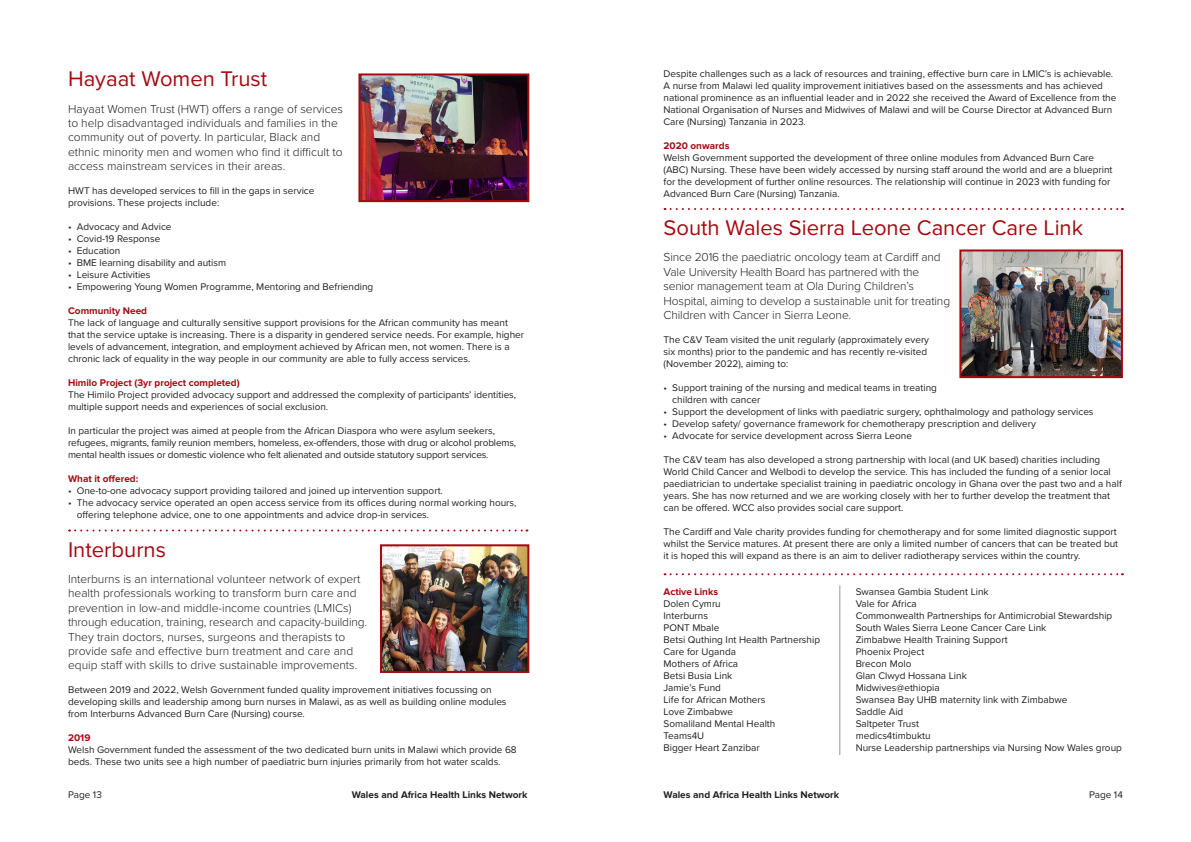
<style>
.page{position:relative;width:1191px;height:842px;background:#fff}
.page>*{position:absolute;margin:0;border:0;box-sizing:border-box;transform-origin:0 0}
.Paragraph_Style_1{font:22px "Proxima Nova";color:#a50a11}
.Paragraph_Style_1-2{font:300 12px/14.4px "Proxima Nova";color:#231f20}
.Paragraph_Style_1-3{font:10px/12px "Proxima Nova";color:#231f20}
.Paragraph_Style_1-4{font:700 10px "Proxima Nova";color:#a50a11}
.Paragraph_Style_1-5{font:700 10px "Proxima Nova";color:#231f20}
</style>
<div class="page">
<svg style="left:69px;top:529px;width:458px;height:2px"></svg>
<svg style="left:664px;top:208px;width:459px;height:2px"></svg>
<svg style="left:664px;top:573px;width:459px;height:2px"></svg>
<img style="left:361px;top:76px;width:165px;height:123px">
<div style="left:358px;top:73px;width:171px;height:129px;border:2px solid #a50a11"></div>
<img style="left:962px;top:252px;width:158px;height:123px">
<div style="left:959px;top:249px;width:164px;height:129px;border:2px solid #a50a11"></div>
<img style="left:383px;top:547px;width:143px;height:123px">
<div style="left:380px;top:544px;width:149px;height:129px;border:2px solid #a50a11"></div>
<hr style="left:839px;top:585px;width:1px;height:170px;background:#939598">
<p class="Paragraph_Style_1" style="left:68px;top:62px;width:201px">Hayaat Women Trust</p>
<p class="Paragraph_Style_1-2" style="left:68px;top:101px;width:276px">Hayaat Women Trust (HWT) offers a range of services to help disadvantaged individuals and families in the community out of poverty. In particular, Black and ethnic minority men and women who find it difficult to access mainstream services in their areas.</p>
<p class="Paragraph_Style_1-3" style="left:68px;top:184px;width:248px">HWT has developed services to fill in the gaps in service provisions. These projects include:</p>
<p class="Paragraph_Style_1-3" style="left:68px;top:220px;width:105px">• Advocacy and Advice</p>
<p class="Paragraph_Style_1-3" style="left:68px;top:232px;width:94px">• Covid-19 Response</p>
<p class="Paragraph_Style_1-3" style="left:68px;top:244px;width:54px">• Education</p>
<p class="Paragraph_Style_1-3" style="left:68px;top:256px;width:160px">• BME learning disability and autism</p>
<p class="Paragraph_Style_1-3" style="left:68px;top:268px;width:84px">• Leisure Activities</p>
<p class="Paragraph_Style_1-3" style="left:68px;top:280px;width:307px">• Empowering Young Women Programme, Mentoring and Befriending</p>
<p class="Paragraph_Style_1-4" style="left:68px;top:306px;width:81px">Community Need</p>
<p class="Paragraph_Style_1-3" style="left:68px;top:316px;width:457px">The lack of language and culturally sensitive support provisions for the African community has meant that the service uptake is increasing. There is a disparity in gendered service needs. For example, higher levels of advancement, integration, and employment achieved by African men, not women. There is a chronic lack of equality in the way people in our community are able to fully access services.</p>
<p class="Paragraph_Style_1-4" style="left:68px;top:378px;width:173px">Himilo Project (3yr project completed)</p>
<p class="Paragraph_Style_1-3" style="left:68px;top:388px;width:450px">The Himilo Project provided advocacy support and addressed the complexity of participants’ identities, multiple support needs and experiences of social exclusion.</p>
<p class="Paragraph_Style_1-3" style="left:68px;top:424px;width:450px">In particular the project was aimed at people from the African Diaspora who were asylum seekers, refugees, migrants, family reunion members, homeless, ex-offenders, those with drug or alcohol problems, mental health issues or domestic violence who felt alienated and outside statutory support services.</p>
<p class="Paragraph_Style_1-4" style="left:68px;top:474px;width:72px">What it offered:</p>
<p class="Paragraph_Style_1-3" style="left:68px;top:484px;width:376px">• One-to-one advocacy support providing tailored and joined up intervention support.</p>
<p class="Paragraph_Style_1-3" style="left:77px;top:496px;width:441px;text-indent:-9px">• The advocacy service operated an open access service from its offices during normal working hours, offering telephone advice, one to one appointments and advice drop-in services.</p>
<p class="Paragraph_Style_1" style="left:68px;top:533px;width:99px">Interburns</p>
<p class="Paragraph_Style_1-2" style="left:68px;top:571px;width:301px">Interburns is an international volunteer network of expert health professionals working to transform burn care and prevention in low-and middle-income countries (LMICs) through education, training, research and capacity-building.<br>They train doctors, nurses, surgeons and therapists to provide safe and effective burn treatment and care and equip staff with skills to drive sustainable improvements.</p>
<p class="Paragraph_Style_1-3" style="left:68px;top:684px;width:440px">Between 2019 and 2022, Welsh Government funded quality improvement initiatives focussing on developing skills and leadership among burn nurses in Malawi, as as well as building online modules from Interburns Advanced Burn Care (Nursing) course.</p>
<p class="Paragraph_Style_1-4" style="left:68px;top:733px;width:24px">2019</p>
<p class="Paragraph_Style_1-3" style="left:68px;top:744px;width:450px">Welsh Government funded the assessment of the two dedicated burn units in Malawi which provide 68 beds. These two units see a high number of paediatric burn injuries primarily from hot water scalds.</p>
<p class="Paragraph_Style_1-3" style="left:663px;top:67px;width:454px">Despite challenges such as a lack of resources and training, effective burn care in LMIC’s is achievable.<br>A nurse from Malawi led quality improvement initiatives based on the assessments and has achieved national prominence as an influential leader and in 2022 she received the Award of Excellence from the National Organisation of Nurses and Midwives of Malawi and will be Course Director at Advanced Burn Care (Nursing) Tanzania in 2023.</p>
<p class="Paragraph_Style_1-4" style="left:663px;top:141px;width:67px">2020 onwards</p>
<p class="Paragraph_Style_1-3" style="left:663px;top:151px;width:450px">Welsh Government supported the development of three online modules from Advanced Burn Care (ABC) Nursing. These have been widely accessed by nursing staff around the world and are a blueprint for the development of further online resources. The relationship will continue in 2023 with funding for Advanced Burn Care (Nursing) Tanzania.</p>
<p class="Paragraph_Style_1" style="left:663px;top:211px;width:421px">South Wales Sierra Leone Cancer Care Link</p>
<p class="Paragraph_Style_1-2" style="left:663px;top:250px;width:288px">Since 2016 the paediatric oncology team at Cardiff and Vale University Health Board has partnered with the senior management team at Ola During Children’s Hospital, aiming to develop a sustainable unit for treating Children with Cancer in Sierra Leone.</p>
<p class="Paragraph_Style_1-3" style="left:663px;top:333px;width:267px">The C&amp;V Team visited the unit regularly (approximately every six months) prior to the pandemic and has recently re-visited (November 2022), aiming to:</p>
<p class="Paragraph_Style_1-3" style="left:672px;top:381px;width:266px;text-indent:-9px">• Support training of the nursing and medical teams in treating children with cancer</p>
<p class="Paragraph_Style_1-3" style="left:663px;top:405px;width:431px">• Support the development of links with paediatric surgery, ophthalmology and pathology services</p>
<p class="Paragraph_Style_1-3" style="left:663px;top:417px;width:374px">• Develop safety/ governance framework for chemotherapy prescription and delivery</p>
<p class="Paragraph_Style_1-3" style="left:663px;top:429px;width:250px">• Advocate for service development across Sierra Leone</p>
<p class="Paragraph_Style_1-3" style="left:663px;top:453px;width:460px">The C&amp;V team has also developed a strong partnership with local (and UK based) charities including World Child Cancer and Welbodi to develop the service. This has included the funding of a senior local paediatrician to undertake specialist training in paediatric oncology in Ghana over the past two and a half years. She has now returned and we are working closely with her to further develop the treatment that can be offered. WCC also provides social care support.</p>
<p class="Paragraph_Style_1-3" style="left:663px;top:525px;width:456px">The Cardiff and Vale charity provides funding for chemotherapy and for some limited diagnostic support whilst the Service matures. At present there are only a limited number of cancers that can be treated but it is hoped this will expand as there is an aim to deliver radiotherapy services within the country.</p>
<p class="Paragraph_Style_1-4" style="left:663px;top:587px;width:56px">Active Links</p>
<p class="Paragraph_Style_1-3" style="left:663px;top:597px;width:59px">Dolen Cymru</p>
<p class="Paragraph_Style_1-3" style="left:663px;top:609px;width:46px">Interburns</p>
<p class="Paragraph_Style_1-3" style="left:663px;top:621px;width:57px">PONT Mbale</p>
<p class="Paragraph_Style_1-3" style="left:663px;top:633px;width:158px">Betsi Quthing Int Health Partnership</p>
<p class="Paragraph_Style_1-3" style="left:663px;top:645px;width:74px">Care for Uganda</p>
<p class="Paragraph_Style_1-3" style="left:663px;top:657px;width:76px">Mothers of Africa</p>
<p class="Paragraph_Style_1-3" style="left:663px;top:669px;width:70px">Betsi Busia Link</p>
<p class="Paragraph_Style_1-3" style="left:663px;top:681px;width:59px">Jamie’s Fund</p>
<p class="Paragraph_Style_1-3" style="left:663px;top:693px;width:103px">Life for African Mothers</p>
<p class="Paragraph_Style_1-3" style="left:663px;top:705px;width:71px">Love Zimbabwe</p>
<p class="Paragraph_Style_1-3" style="left:663px;top:717px;width:113px">Somaliland Mental Health</p>
<p class="Paragraph_Style_1-3" style="left:663px;top:729px;width:42px">Teams4U</p>
<p class="Paragraph_Style_1-3" style="left:663px;top:741px;width:98px">Bigger Heart Zanzibar</p>
<p class="Paragraph_Style_1-3" style="left:855px;top:586px;width:134px">Swansea Gambia Student Link</p>
<p class="Paragraph_Style_1-3" style="left:855px;top:598px;width:63px">Vale for Africa</p>
<p class="Paragraph_Style_1-3" style="left:855px;top:610px;width:258px">Commonwealth Partnerships for Antimicrobial Stewardship</p>
<p class="Paragraph_Style_1-3" style="left:855px;top:622px;width:192px">South Wales Sierra Leone Cancer Care Link</p>
<p class="Paragraph_Style_1-3" style="left:855px;top:634px;width:153px">Zimbabwe Health Training Support</p>
<p class="Paragraph_Style_1-3" style="left:855px;top:646px;width:70px">Phoenix Project</p>
<p class="Paragraph_Style_1-3" style="left:855px;top:658px;width:57px">Brecon Molo</p>
<p class="Paragraph_Style_1-3" style="left:855px;top:670px;width:113px">Glan Clwyd Hossana Link</p>
<p class="Paragraph_Style_1-3" style="left:855px;top:682px;width:86px">Midwives@ethiopia</p>
<p class="Paragraph_Style_1-3" style="left:855px;top:694px;width:213px">Swansea Bay UHB maternity link with Zimbabwe</p>
<p class="Paragraph_Style_1-3" style="left:855px;top:706px;width:49px">Saddle Aid</p>
<p class="Paragraph_Style_1-3" style="left:855px;top:718px;width:65px">Saltpeter Trust</p>
<p class="Paragraph_Style_1-3" style="left:855px;top:730px;width:77px">medics4timbuktu</p>
<p class="Paragraph_Style_1-3" style="left:855px;top:742px;width:268px">Nurse Leadership partnerships via Nursing Now Wales group</p>
<p class="Paragraph_Style_1-3" style="left:68px;top:788px;width:35px">Page 13</p>
<p class="Paragraph_Style_1-5" style="left:352px;top:790px;width:177px">Wales and Africa Health Links Network</p>
<p class="Paragraph_Style_1-5" style="left:663px;top:790px;width:177px">Wales and Africa Health Links Network</p>
<p class="Paragraph_Style_1-3" style="left:1089px;top:788px;width:35px">Page 14</p>
</div>
